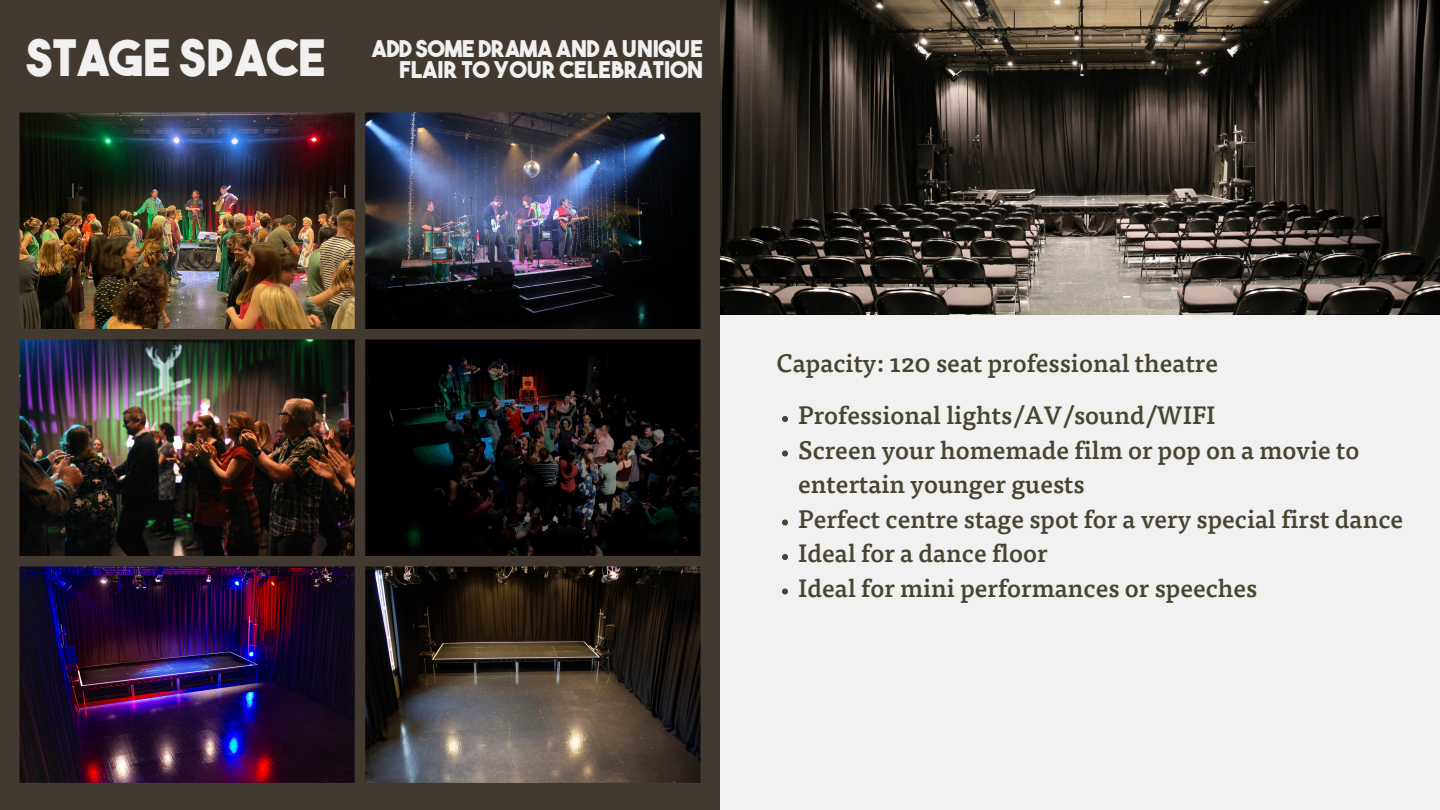
<style>
.page{position:relative;width:1440px;height:810px;background:#f2f1f2}
.page>*{position:absolute;margin:0;border:0;box-sizing:border-box;transform-origin:0 0}
.t1{font:50px "The Bold Font";color:#f2f1f2}
.t2{font:500 25px/34.5px "Tisa Pro";color:#474432}
.t3{font:23px/21px "The Bold Font";color:#f2f1f2;text-align:right}
</style>
<div class="page">
<div style="left:0;top:0;width:720px;height:810px;background:#423930"></div>
<img style="left:720px;top:0;width:720px;height:315px">
<svg style="left:360px;top:334px;width:346px;height:227px;background:#100e0d"></svg>
<img style="left:14px;top:561px;width:346px;height:227px">
<svg style="left:360px;top:561px;width:346px;height:227px;background:#3d352e"></svg>
<img style="left:14px;top:107px;width:346px;height:227px">
<img style="left:360px;top:107px;width:346px;height:227px">
<img style="left:14px;top:334px;width:346px;height:227px">
<svg style="left:782px;top:416px;width:6px;height:6px"></svg>
<svg style="left:782px;top:451px;width:6px;height:6px"></svg>
<svg style="left:782px;top:520px;width:6px;height:6px"></svg>
<svg style="left:782px;top:554px;width:6px;height:6px"></svg>
<svg style="left:782px;top:589px;width:6px;height:6px"></svg>
<h1 class="t1" style="left:26px;top:39px;width:302px">STAGE SPACE</h1>
<p class="t3" style="left:372px;top:41px;width:333px">ADD SOME DRAMA AND A UNIQUE<br>FLAIR TO YOUR CELEBRATION</p>
<h2 class="t2" style="left:776px;top:349px;width:443px">Capacity: 120 seat professional theatre</h2>
<h2 class="t2" style="left:798px;top:401px;width:419px">Professional lights/AV/sound/WIFI</h2>
<p class="t2" style="left:798px;top:436px;width:563px">Screen your homemade film or pop on a movie to entertain younger guests</p>
<p class="t2" style="left:798px;top:505px;width:607px">Perfect centre stage spot for a very special first dance</p>
<p class="t2" style="left:798px;top:539px;width:251px">Ideal for a dance floor</p>
<p class="t2" style="left:798px;top:574px;width:461px">Ideal for mini performances or speeches</p>
</div>
